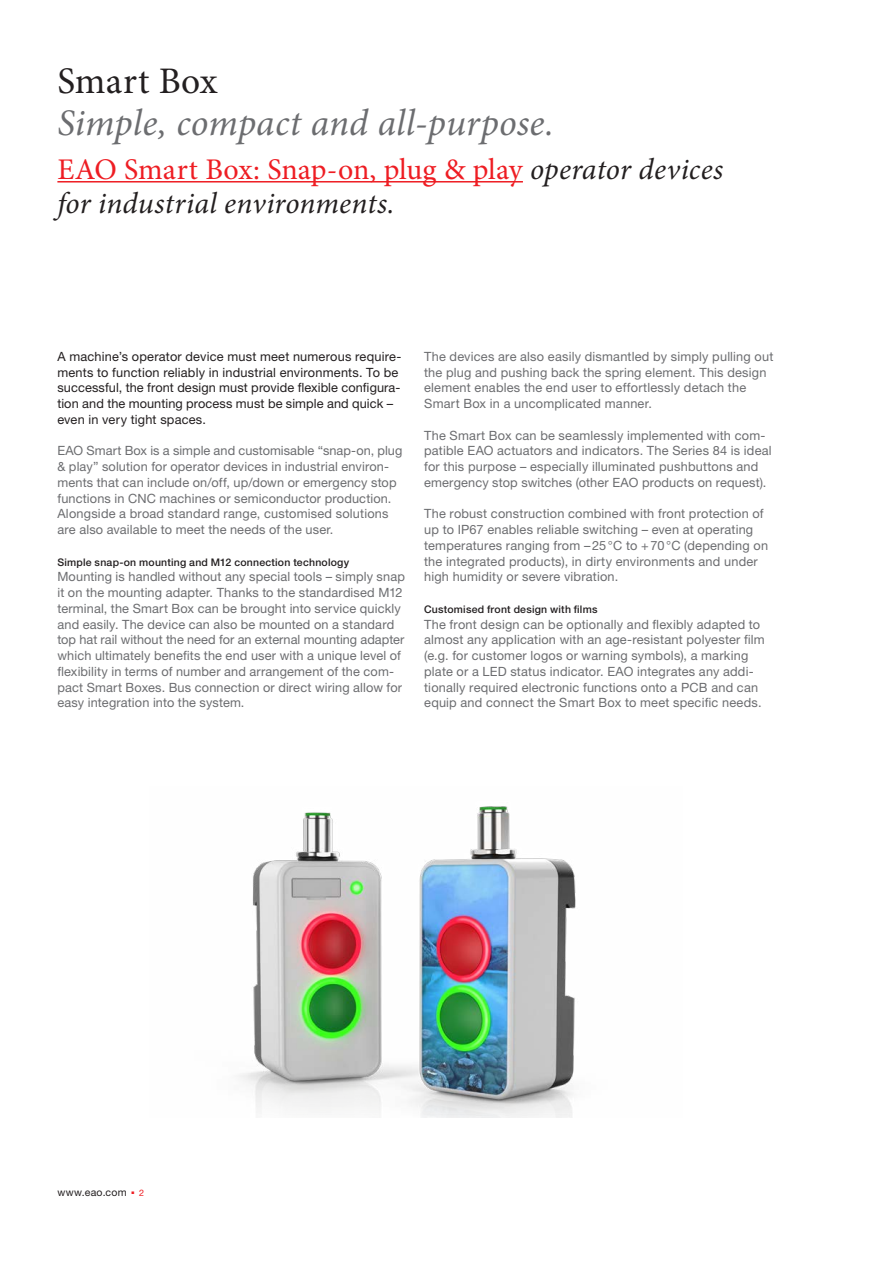
<style>
.page{position:relative;width:893px;height:1263px;background:#fff}
.page>*{position:absolute;margin:0;border:0;box-sizing:border-box;transform-origin:0 0}
._01_Subline_Italic_G{font:italic 37.5px "Minion Pro";color:#6c6d70}
._01_Titel_Schwarz{font:37.5px "Minion Pro";letter-spacing:.005em;color:#231f20}
._02_Lead_Unterstrich{font:30px "Minion Pro";letter-spacing:-.005em;color:#ee1d23}
._02_Lead_Unterstrich-2{font:italic 30px "Minion Pro";letter-spacing:.005em;color:#231f20}
._03_Lauftext_Grau{font:12.75px/15.8px "Helvetica Neue LT Std";letter-spacing:.015em;color:#6c6d70}
._03_Lead{font:12.75px/15.8px "Helvetica Neue LT Std";letter-spacing:.015em;color:#231f20}
._03_Untertitel{font:500 10.5px "Helvetica Neue LT Std";letter-spacing:.02em;color:#231f20}
.t1{font:10.5px "Helvetica Neue LT Std";letter-spacing:.025em;color:#231f20}
.t2{font:9px "Helvetica Neue LT Std";color:#ee1d23}
.s1{font-style:italic;color:#231f20}
</style>
<div class="page">
<hr style="left:57px;top:181px;width:466px;height:1px;background:#ee1d23">
<img style="left:239px;top:806px;width:337px;height:311px">
<p class="_01_Titel_Schwarz" style="left:57px;top:56px;width:162px">Smart Box</p>
<p class="_01_Subline_Italic_G" style="left:57px;top:98px;width:498px">Simple, compact and all-purpose.</p>
<p class="_02_Lead_Unterstrich" style="left:57px;top:149px;width:667px">EAO Smart Box: Snap-on, plug &amp; play <span class="s1">operator devices</span></p>
<p class="_02_Lead_Unterstrich-2" style="left:57px;top:183px;width:339px">for industrial environments.</p>
<p class="_03_Lead" style="left:57px;top:348px;width:345px">A machine’s operator device must meet numerous require&shy;ments to function reliably in industrial environments. To be successful, the front design must provide flexible configura&shy;tion and the mounting process must be simple and quick – even in very tight spaces.</p>
<p class="_03_Lauftext_Grau" style="left:57px;top:443px;width:346px">EAO Smart Box is a simple and customisable “snap-on, plug &amp; play” solution for operator devices in industrial environ&shy;ments that can include on/off, up/down or emergency stop functions in CNC machines or semiconductor production.<br>Alongside a broad standard range, customised solutions are also available to meet the needs of the user.</p>
<p class="_03_Untertitel" style="left:57px;top:556px;width:293px">Simple snap-on mounting and M12 connection technology</p>
<p class="_03_Lauftext_Grau" style="left:57px;top:569px;width:349px">Mounting is handled without any special tools – simply snap it on the mounting adapter. Thanks to the standardised M12 terminal, the Smart Box can be brought into service quickly and easily. The device can also be mounted on a standard top hat rail without the need for an external mounting adapter which ultimately benefits the end user with a unique level of flexibility in terms of number and arrangement of the com&shy;pact Smart Boxes. Bus connection or direct wiring allow for easy integration into the system.</p>
<p class="_03_Lauftext_Grau" style="left:424px;top:348px;width:351px">The devices are also easily dismantled by simply pulling out the plug and pushing back the spring element. This design element enables the end user to effortlessly detach the Smart Box in a uncomplicated manner.</p>
<p class="_03_Lauftext_Grau" style="left:424px;top:427px;width:349px">The Smart Box can be seamlessly implemented with com&shy;patible EAO actuators and indicators. The Series 84 is ideal for this purpose – especially illuminated pushbuttons and emergency stop switches (other EAO products on request).</p>
<p class="_03_Lauftext_Grau" style="left:424px;top:506px;width:345px">The robust construction combined with front protection of up to IP67 enables reliable switching – even at operating temperatures ranging from –25°C to +70°C (depending on the integrated products), in dirty environments and under high humidity or severe vibration.</p>
<p class="_03_Untertitel" style="left:424px;top:603px;width:175px">Customised front design with films</p>
<p class="_03_Lauftext_Grau" style="left:424px;top:616px;width:342px">The front design can be optionally and flexibly adapted to almost any application with an age-resistant polyester film (e.g. for customer logos or warning symbols), a marking plate or a LED status indicator. EAO integrates any addi&shy;tionally required electronic functions onto a PCB and can equip and connect the Smart Box to meet specific needs.</p>
<p class="t1" style="left:57px;top:1186px;width:80px">www.eao.com <sup>.</sup></p>
<p class="t2" style="left:139px;top:1187px;width:7px">2</p>
</div>
